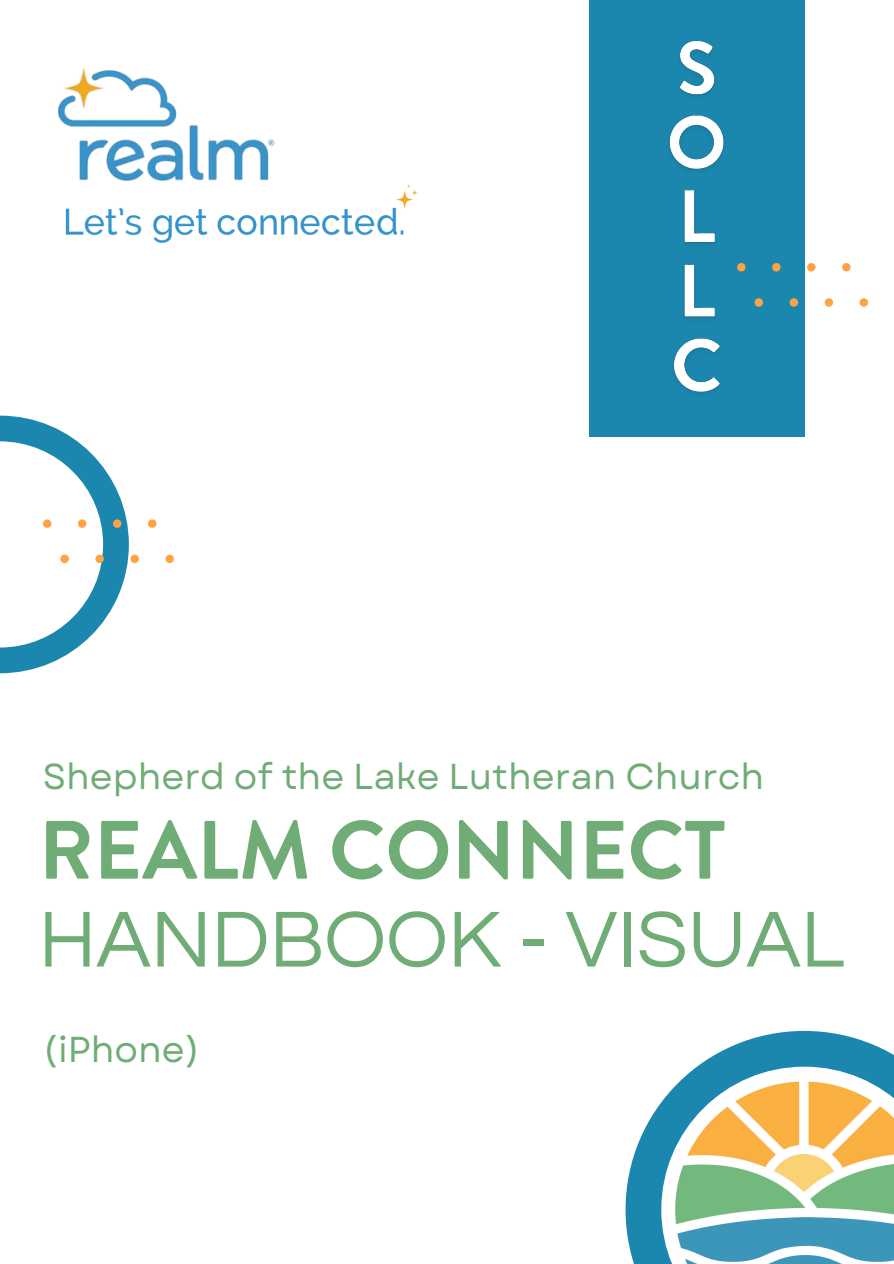
<style>
.page{position:relative;width:894px;height:1264px;background:#fff}
.page>*{position:absolute;margin:0;border:0;box-sizing:border-box;transform-origin:0 0}
.t1{font:82.5px "Questrial";color:#70ac76}
.t2{font:700 82.5px "Brandon Grotesque";color:#70ac76}
.t3{font:36px "Garet";color:#70ac76}
</style>
<div class="page">
<div style="left:589px;top:0;width:215px;height:436px;background:#1b86ae"></div>
<svg style="left:625px;top:1030px;width:268px;height:233px;fill:#1b86ae"></svg>
<svg style="left:737px;top:263px;width:8px;height:8px"></svg>
<svg style="left:772px;top:263px;width:8px;height:8px"></svg>
<svg style="left:807px;top:263px;width:8px;height:8px"></svg>
<svg style="left:842px;top:263px;width:8px;height:8px"></svg>
<svg style="left:754px;top:298px;width:8px;height:9px"></svg>
<svg style="left:789px;top:298px;width:8px;height:9px"></svg>
<svg style="left:824px;top:298px;width:8px;height:9px"></svg>
<svg style="left:859px;top:298px;width:8px;height:9px"></svg>
<svg style="left:148px;top:519px;width:8px;height:9px"></svg>
<svg style="left:0;top:415px;width:139px;height:258px"></svg>
<svg style="left:165px;top:554px;width:9px;height:9px"></svg>
<img style="left:666px;top:1072px;width:227px;height:191px">
<img style="left:331px;top:184px;width:87px;height:52px">
<img style="left:57px;top:68px;width:274px;height:175px">
<img style="left:669px;top:41px;width:55px;height:352px">
<p class="t3" style="left:43px;top:750px;width:722px">Shepherd of the Lake Lutheran Church</p>
<p class="t2" style="left:39px;top:792px;width:688px">REALM CONNECT</p>
<p class="t1" style="left:39px;top:898px;width:807px">HANDBOOK - VISUAL</p>
<p class="t3" style="left:43px;top:1023px;width:158px">(iPhone)</p>
</div>
